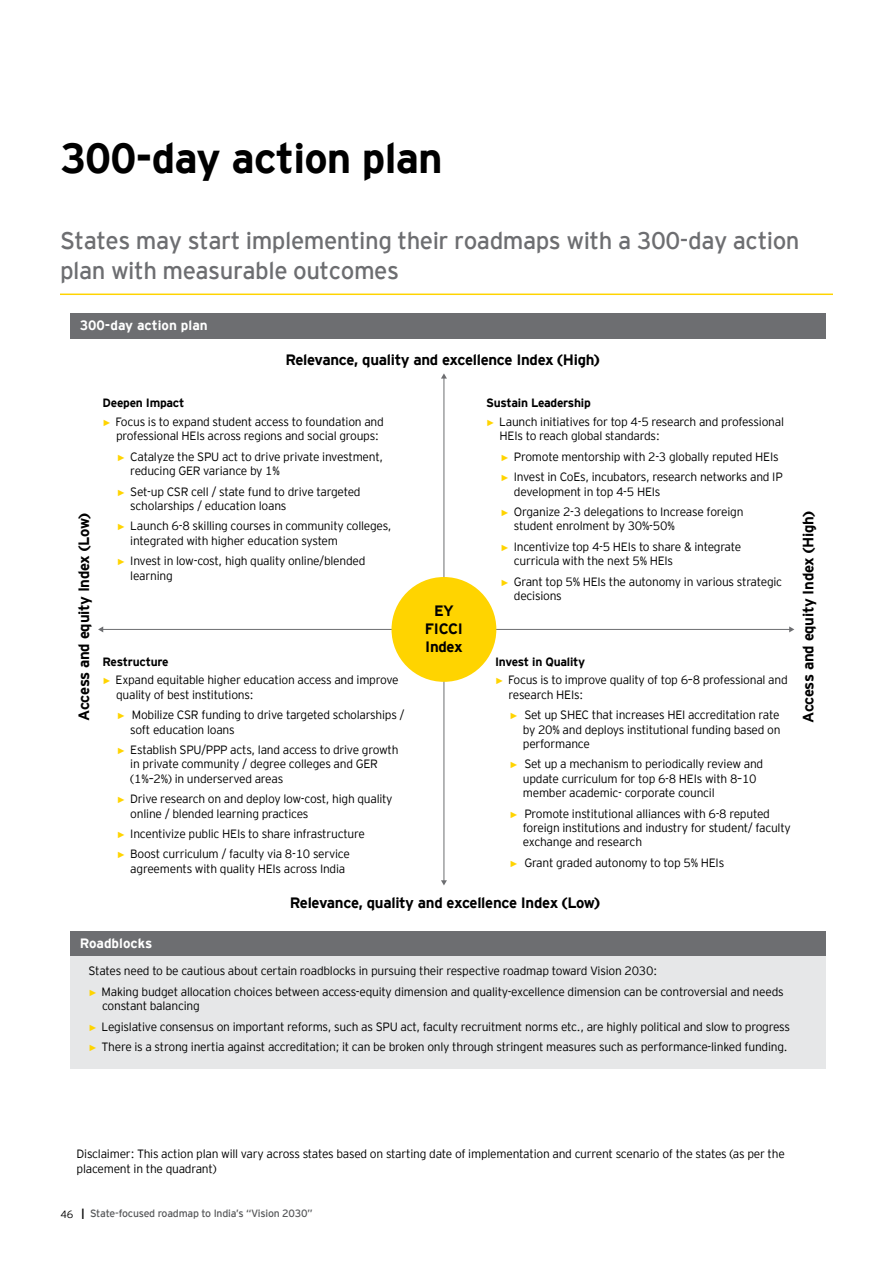
<style>
.page{position:relative;width:893px;height:1263px;background:#fff}
.page>*{position:absolute;margin:0;border:0;box-sizing:border-box;transform-origin:0 0}
.t1{font:700 42px "EY Interstate";letter-spacing:-.02em;color:#000}
.t2{font:24px/30px "EY Interstate";letter-spacing:-.02em;color:#6d6e71}
.t3{font:700 15px/18px "EY Interstate";letter-spacing:-.02em;color:#000;text-align:center}
.t4{font:700 13.5px "EY Interstate";color:#fff}
.t5{font:300 12px/14.4px "EY Interstate";letter-spacing:-.02em;color:#000}
.t6{font:700 12px "EY Interstate";letter-spacing:-.02em;color:#000}
.t7{font:10.5px "EY Interstate";letter-spacing:-.02em;color:#58595b}
.s1{font-family:"Arial";font-weight:400;font-size:9px;color:#ffd400}
.s2{font-weight:300;color:#000}
.s3{font-weight:700;color:#000}
</style>
<div class="page">
<hr style="left:60px;top:294px;width:773px;height:1px;background:#ffd400">
<hr style="left:444px;top:378px;width:1px;height:503px;background:#6d6e71">
<svg style="left:441px;top:373px;width:6px;height:6px"></svg>
<svg style="left:441px;top:880px;width:6px;height:5px"></svg>
<hr style="left:102px;top:629px;width:688px;height:1px;background:#6d6e71">
<svg style="left:789px;top:626px;width:5px;height:6px"></svg>
<svg style="left:98px;top:626px;width:5px;height:6px"></svg>
<div style="left:70px;top:313px;width:755px;height:26px;background:#6d6e71"></div>
<div style="left:70px;top:931px;width:755px;height:26px;background:#6d6e71"></div>
<div style="left:70px;top:957px;width:755px;height:112px;background:#e6e7e8"></div>
<div style="left:391px;top:577px;width:105px;height:105px;background:#ffd400;border-radius:50%"></div>
<h1 class="t1" style="left:60px;top:128px;width:384px">300-day action plan</h1>
<h2 class="t2" style="left:60px;top:224px;width:741px">States may start implementing their roadmaps with a 300-day action plan with measurable outcomes</h2>
<p class="t4" style="left:80px;top:316px;width:129px">300-day action plan</p>
<p class="t6" style="left:103px;top:394px;width:83px">Deepen Impact</p>
<p class="t3" style="left:285px;top:350px;width:315px">Relevance, quality and excellence Index (High)</p>
<p class="t6" style="left:486px;top:394px;width:106px">Sustain Leadership</p>
<p class="t5" style="left:116px;top:414px;width:269px;text-indent:-14px"><span class="s1">►</span> Focus is to expand student access to foundation and professional HEIs across regions and social groups:</p>
<p class="t5" style="left:130px;top:448px;width:254px;text-indent:-14px"><span class="s1">►</span> Catalyze the SPU act to drive private investment, reducing GER variance by 1%</p>
<p class="t5" style="left:130px;top:483px;width:232px;text-indent:-14px"><span class="s1">►</span> Set-up CSR cell / state fund to drive targeted scholarships / education loans</p>
<p class="t5" style="left:130px;top:518px;width:263px;text-indent:-14px"><span class="s1">►</span> Launch 6-8 skilling courses in community colleges, integrated with higher education system</p>
<p class="t5" style="left:130px;top:553px;width:237px;text-indent:-14px"><span class="s1">►</span> Invest in low-cost, high quality online/blended learning</p>
<p class="t5" style="left:500px;top:414px;width:286px;text-indent:-14px"><span class="s1">►</span> Launch initiatives for top 4-5 research and professional<br>HEIs to reach global standards:</p>
<p class="t5" style="left:500px;top:445px;width:284px;line-height:20.4px"><span class="s1">►</span> Promote mentorship with 2-3 globally reputed HEIs <span class="s1">►</span> Invest in CoEs, incubators, research networks and IP</p>
<p class="t5" style="left:500px;top:480px;width:245px;line-height:20.4px;text-indent:14px">development in top 4-5 HEIs<br><span class="s1">►</span> Organize 2-3 delegations to Increase foreign</p>
<p class="t5" style="left:500px;top:515px;width:242px;line-height:20.4px;text-indent:14px">student enrolment by 30%-50%<br><span class="s1">►</span> Incentivize top 4-5 HEIs to share &amp; integrate</p>
<p class="t5" style="left:500px;top:550px;width:283px;line-height:20.4px;text-indent:14px">curricula with the next 5% HEIs<br><span class="s1">►</span> Grant top 5% HEIs the autonomy in various strategic</p>
<p class="t5" style="left:514px;top:588px;width:50px">decisions</p>
<p class="t3" style="left:74px;top:721px;width:209px;rotate:-90deg">Access and equity Index (Low)</p>
<p class="t3" style="left:798px;top:723px;width:213px;rotate:-90deg">Access and equity Index (High)</p>
<p class="t3" style="left:425px;top:601px;width:40px">EY<br>FICCI<br>Index</p>
<p class="t6" style="left:495px;top:653px;width:92px">Invest in Quality</p>
<p class="t6" style="left:103px;top:653px;width:68px">Restructure</p>
<p class="t5" style="left:116px;top:672px;width:284px;text-indent:-14px"><span class="s1">►</span> Expand equitable higher education access and improve quality of best institutions:</p>
<p class="t5" style="left:130px;top:707px;width:276px;text-indent:-14px"><span class="s1">►</span> Mobilize CSR funding to drive targeted scholarships / soft education loans</p>
<p class="t5" style="left:130px;top:742px;width:270px;text-indent:-14px"><span class="s1">►</span> Establish SPU/PPP acts, land access to drive growth in private community / degree colleges and GER (1%–2%) in underserved areas</p>
<p class="t5" style="left:130px;top:791px;width:264px;text-indent:-14px"><span class="s1">►</span> Drive research on and deploy low-cost, high quality online / blended learning practices</p>
<p class="t5" style="left:117px;top:823px;width:250px;line-height:20.4px"><span class="s1">►</span> Incentivize public HEIs to share infrastructure <span class="s1">►</span> Boost curriculum / faculty via 8-10 service</p>
<p class="t5" style="left:130px;top:861px;width:216px">agreements with quality HEIs across India</p>
<p class="t5" style="left:509px;top:672px;width:281px;text-indent:-14px"><span class="s1">►</span> Focus is to improve quality of top 6–8 professional and research HEIs:</p>
<p class="t5" style="left:523px;top:707px;width:259px;text-align:justify;text-indent:-14px"><span class="s1">►</span> Set up SHEC that increases HEI accreditation rate by 20% and deploys institutional funding based on performance</p>
<p class="t5" style="left:523px;top:756px;width:242px;text-indent:-14px"><span class="s1">►</span> Set up a mechanism to periodically review and update curriculum for top 6-8 HEIs with 8–10 member academic- corporate council</p>
<p class="t5" style="left:523px;top:805px;width:269px;text-indent:-14px"><span class="s1">►</span> Promote institutional alliances with 6-8 reputed foreign institutions and industry for student/ faculty exchange and research</p>
<p class="t5" style="left:509px;top:855px;width:216px"><span class="s1">►</span> Grant graded autonomy to top 5% HEIs</p>
<p class="t4" style="left:80px;top:934px;width:74px">Roadblocks</p>
<p class="t3" style="left:290px;top:893px;width:311px">Relevance, quality and excellence Index (Low)</p>
<p class="t5" style="left:89px;top:960px;width:697px;line-height:20.4px">States need to be cautious about certain roadblocks in pursuing their respective roadmap toward Vision 2030:<br><span class="s1">►</span> Making budget allocation choices between access-equity dimension and quality-excellence dimension can be controversial and needs</p>
<p class="t5" style="left:89px;top:995px;width:703px;line-height:20.4px;text-indent:14px">constant balancing<br><span class="s1">►</span> Legislative consensus on important reforms, such as SPU act, faculty recruitment norms etc., are highly political and slow to progress <span class="s1">►</span> There is a strong inertia against accreditation; it can be broken only through stringent measures such as performance-linked funding.</p>
<p class="t5" style="left:77px;top:1146px;width:710px;line-height:15px">Disclaimer: This action plan will vary across states based on starting date of implementation and current scenario of the states (as per the placement in the quadrant)</p>
<p class="t7" style="left:60px;top:1206px;width:254px"><span class="s2">46</span> <span class="s3">|</span> State-focused roadmap to India’s “Vision 2030”</p>
</div>
